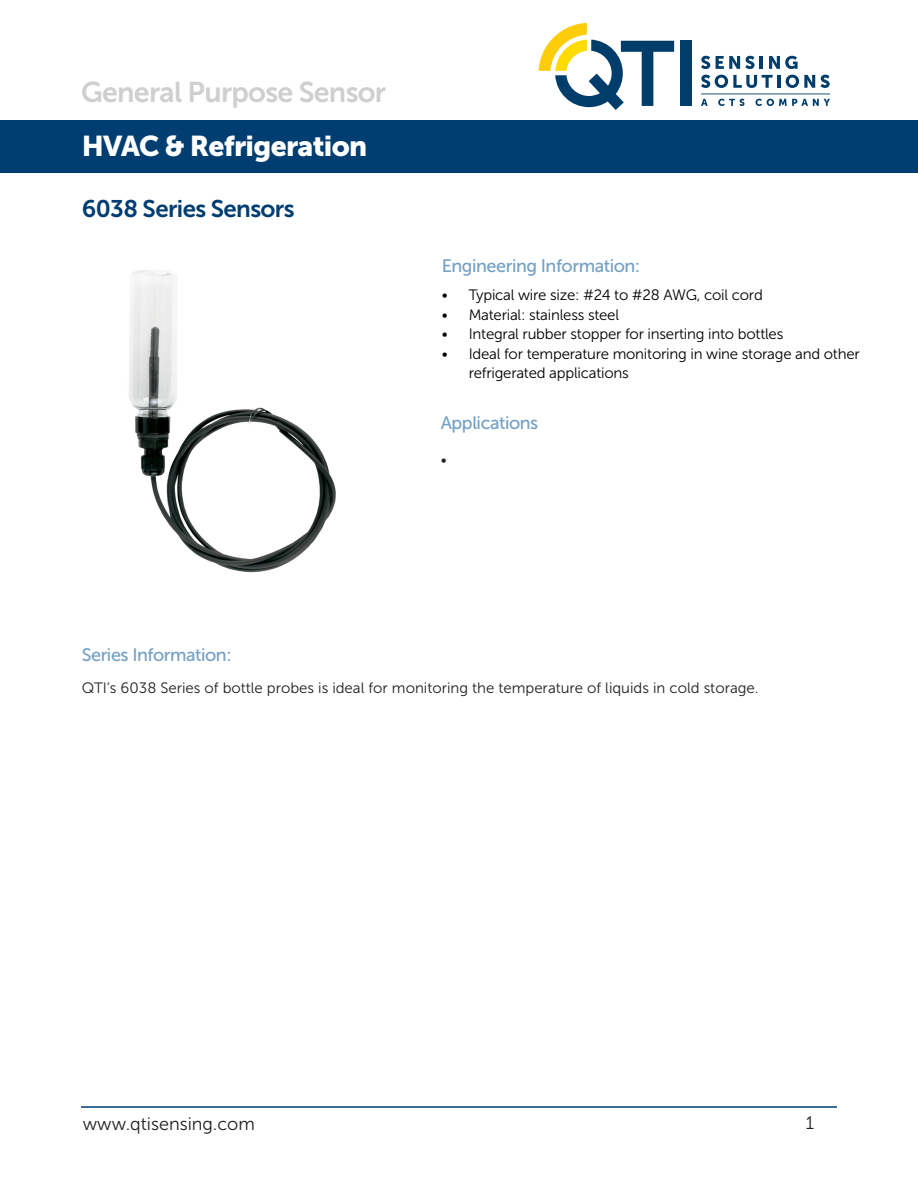
<style>
.page{position:relative;width:918px;height:1188px;background:#fff}
.page>*{position:absolute;margin:0;border:0;box-sizing:border-box;transform-origin:0 0}
.t1{font:28.5px "Museo Sans 700";letter-spacing:-.025em;color:#d1cfce}
.t2{font:28.5px "Museo Sans 900";letter-spacing:-.025em;color:#fff}
.t3{font:24px "Museo Sans 700";letter-spacing:-.025em;color:#003d71}
.t4{font:18px "Museo Sans 500";letter-spacing:-.025em;color:#73a0c4}
.t5{font:18px "Museo Sans 300";color:#231f20}
.t6{font:15px/19.5px "Museo Sans 300";letter-spacing:-.015em;color:#000}
.t7{font:15px "Museo Sans 300";color:#231f20}
</style>
<div class="page">
<img style="left:129px;top:270px;width:207px;height:303px">
<div style="left:0;top:121px;width:918px;height:52px;background:#003d71"></div>
<div style="left:680px;top:41px;width:12px;height:65px;background:#003d6a"></div>
<svg style="left:701px;top:56px;width:9px;height:13px"></svg>
<svg style="left:716px;top:56px;width:47px;height:13px"></svg>
<svg style="left:769px;top:56px;width:29px;height:13px"></svg>
<svg style="left:701px;top:75px;width:79px;height:13px"></svg>
<svg style="left:786px;top:75px;width:44px;height:13px"></svg>
<svg style="left:701px;top:99px;width:7px;height:7px"></svg>
<svg style="left:718px;top:99px;width:27px;height:7px"></svg>
<svg style="left:756px;top:99px;width:74px;height:7px"></svg>
<hr style="left:701px;top:94px;width:129px;height:1px;background:#003d6a">
<svg style="left:539px;top:23px;width:135px;height:87px"></svg>
<hr style="left:81px;top:1106px;width:756px;height:2px;background:#003d71">
<p class="t1" style="left:81px;top:77px;width:307px">General Purpose Sensor</p>
<p class="t2" style="left:82px;top:130px;width:287px">HVAC &amp; Refrigeration</p>
<p class="t3" style="left:82px;top:195px;width:214px">6038 Series Sensors</p>
<p class="t4" style="left:442px;top:256px;width:200px">Engineering Information:</p>
<p class="t6" style="left:442px;top:285px;width:323px">• Typical wire size: #24 to #28 AWG, coil cord</p>
<p class="t6" style="left:442px;top:305px;width:179px">• Material: stainless steel</p>
<p class="t6" style="left:442px;top:324px;width:343px">• Integral rubber stopper for inserting into bottles</p>
<p class="t6" style="left:469px;top:344px;width:393px;text-indent:-27px">• Ideal for temperature monitoring in wine storage and other refrigerated applications</p>
<p class="t4" style="left:441px;top:413px;width:99px">Applications</p>
<p class="t7" style="left:441px;top:451px;width:8px">•</p>
<p class="t4" style="left:82px;top:645px;width:151px">Series Information:</p>
<p class="t7" style="left:82px;top:679px;width:678px">QTI’s 6038 Series of bottle probes is ideal for monitoring the temperature of liquids in cold storage.</p>
<p class="t5" style="left:83px;top:1114px;width:174px">www.qtisensing.com</p>
<p class="t5" style="left:806px;top:1113px;width:10px">1</p>
</div>
